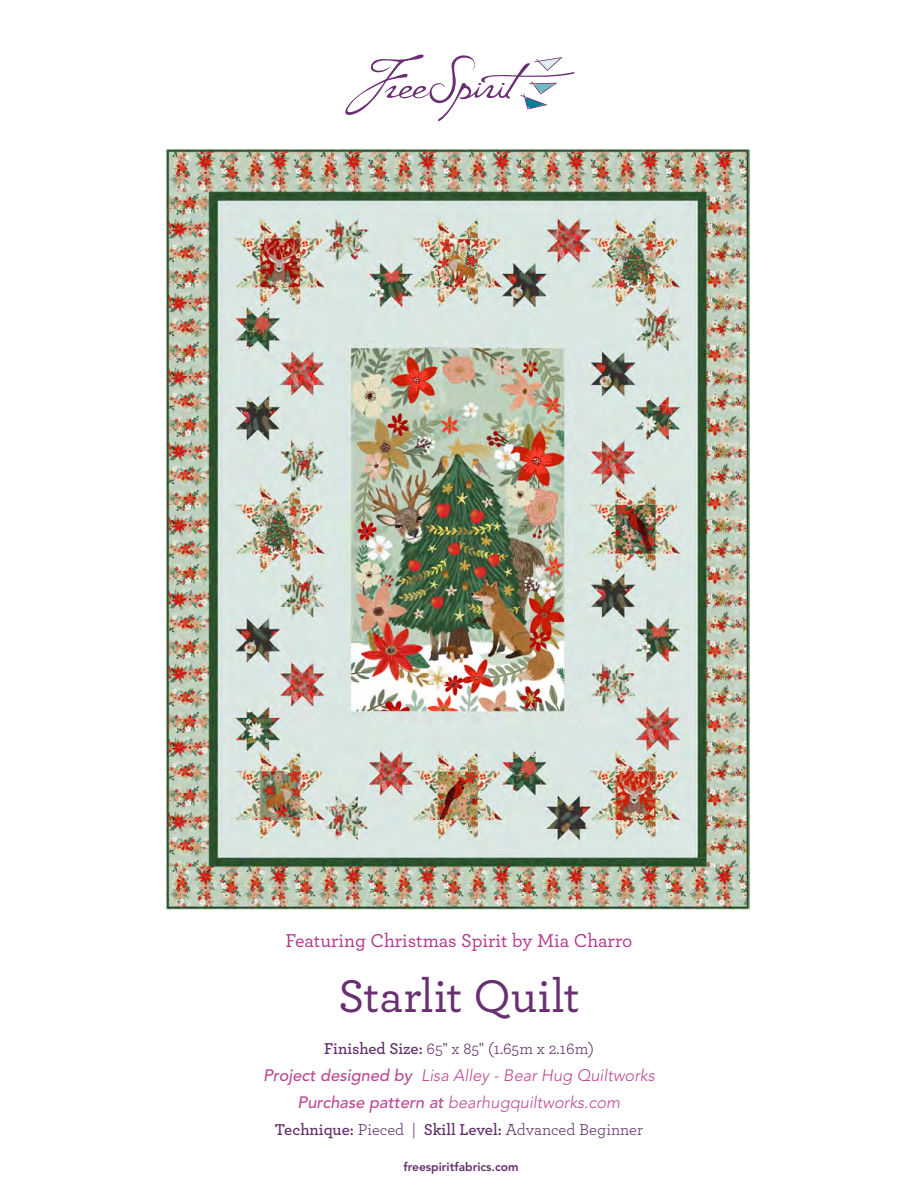
<style>
.page{position:relative;width:918px;height:1188px;background:#fff}
.page>*{position:absolute;margin:0;border:0;box-sizing:border-box;transform-origin:0 0}
.Pattern_Name{font:500 48px "Archer";color:#682f71}
.Featuring_Hot_pink_color{font:500 19.5px "Archer";color:#b5368a}
.Tech_Edited_by{font:italic 300 16.5px "Avenir LT Std";color:#bc4a95}
.CHART_headers{font:16.5px "Archer";color:#632f6c}
.t1{font:800 12px "Avenir LT Std";color:#632f6c}
.s1{font-weight:600}
.s2{font-weight:500}
</style>
<div class="page">
<svg style="left:345px;top:54px;width:230px;height:67px"></svg>
<img style="left:166px;top:148px;width:583px;height:762px">
<p class="Featuring_Hot_pink_color" style="left:286px;top:927px;width:348px">Featuring Christmas Spirit by Mia Charro</p>
<p class="Pattern_Name" style="left:338px;top:962px;width:243px">Starlit Quilt</p>
<p class="CHART_headers" style="left:324px;top:1037px;width:271px"><span class="s1">Finished Size:</span> 65" x 85" (1.65m x 2.16m)</p>
<p class="Tech_Edited_by" style="left:263px;top:1065px;width:393px"><span class="s2">Project designed by</span> Lisa Alley - Bear Hug Quiltworks</p>
<p class="Tech_Edited_by" style="left:298px;top:1092px;width:324px"><span class="s2">Purchase pattern at</span> bearhugquiltworks.com</p>
<p class="CHART_headers" style="left:275px;top:1118px;width:370px"><span class="s1">Technique:</span> Pieced | <span class="s1">Skill Level:</span> Advanced Beginner</p>
<p class="t1" style="left:404px;top:1160px;width:117px">freespiritfabrics.com</p>
</div>
